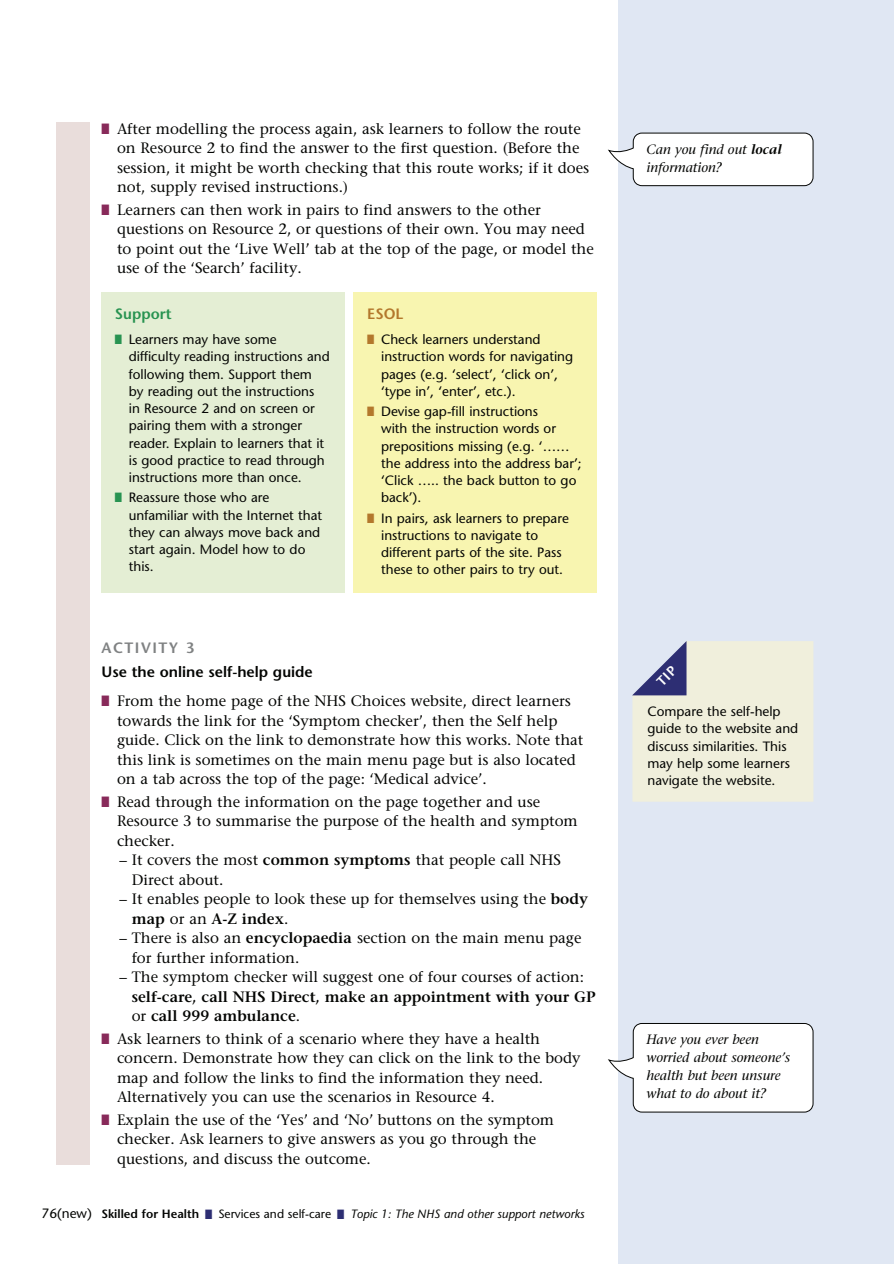
<style>
.page{position:relative;width:894px;height:1264px;background:#fff}
.page>*{position:absolute;margin:0;border:0;box-sizing:border-box;transform-origin:0 0}
.t1{font:15px/19.5px "Stone Serif";color:#040503}
.t2{font:600 15px/19.5px "Stone Serif";color:#040503}
.t3{font:600 15px "Stone Sans";color:#040503}
.t4{font:600 15px "Stone Sans";letter-spacing:.1em;color:#808283}
.t5{font:600 15px "Stone Sans";color:#289351}
.t6{font:600 15px "Stone Sans";color:#b3782c}
.t7{font:13.5px/17.2px "Stone Sans";color:#040503}
.t8{font:italic 13.5px/18px "Stone Serif";color:#040503}
.t9{font:italic 12px "Stone Sans";color:#040503}
.s1{color:#882a5a}
.s2{color:#289351}
.s3{color:#b3782c}
.s4{font-weight:600}
.s5{font-weight:400}
.s6{font-style:normal;font-size:13.5px}
.s7{font-weight:600;font-style:normal}
.s8{color:#2d2e73}
.s9{font-style:normal}
</style>
<div class="page">
<div style="left:618px;top:0;width:275px;height:1263px;background:#e0e7f3"></div>
<div style="left:56px;top:122px;width:33px;height:1043px;background:#e9dddb"></div>
<svg style="left:608px;top:132px;width:205px;height:54px;background:#f2f3f4"></svg>
<div style="left:353px;top:292px;width:243px;height:301px;background:#f8f5b0"></div>
<div style="left:101px;top:292px;width:243px;height:301px;background:#e4eed4"></div>
<svg style="left:608px;top:1023px;width:205px;height:89px;background:#f7f7f8"></svg>
<svg style="left:632px;top:641px;width:181px;height:160px;background:#e5e4d7"></svg>
<p class="t1" style="left:117px;top:120px;width:474px;text-indent:-15px"><span class="s1">■</span> After modelling the process again, ask learners to follow the route on Resource 2 to find the answer to the first question. (Before the session, it might be worth checking that this route works; if it does not, supply revised instructions.)</p>
<p class="t1" style="left:117px;top:201px;width:478px;text-indent:-15px"><span class="s1">■</span> Learners can then work in pairs to find answers to the other questions on Resource 2, or questions of their own. You may need to point out the ‘Live Well’ tab at the top of the page, or model the use of the ‘Search’ facility.</p>
<p class="t5" style="left:115px;top:308px;width:58px">Support</p>
<p class="t7" style="left:129px;top:332px;width:202px;text-indent:-14px"><span class="s2">■</span> Learners may have some difficulty reading instructions and following them. Support them by reading out the instructions<br>in Resource 2 and on screen or pairing them with a stronger reader. Explain to learners that it is good practice to read through instructions more than once.</p>
<p class="t7" style="left:129px;top:490px;width:195px;text-indent:-14px"><span class="s2">■</span> Reassure those who are unfamiliar with the Internet that they can always move back and start again. Model how to do this.</p>
<p class="t6" style="left:367px;top:308px;width:38px">ESOL</p>
<p class="t7" style="left:381px;top:332px;width:193px;text-indent:-14px"><span class="s3">■</span> Check learners understand instruction words for navigating pages (e.g. ‘select’, ‘click on’, ‘type in’, ‘enter’, etc.).</p>
<p class="t7" style="left:381px;top:404px;width:202px;text-indent:-14px"><span class="s3">■</span> Devise gap-fill instructions<br>with the instruction words or prepositions missing (e.g. ‘…… the address into the address bar’; ‘Click ….. the back button to go back’).</p>
<p class="t7" style="left:381px;top:511px;width:189px;text-indent:-14px"><span class="s3">■</span> In pairs, ask learners to prepare instructions to navigate to different parts of the site. Pass these to other pairs to try out.</p>
<p class="t4" style="left:101px;top:641px;width:95px">ACTIVITY 3</p>
<p class="t3" style="left:101px;top:666px;width:213px">Use the online self-help guide</p>
<p class="t1" style="left:117px;top:692px;width:468px;text-indent:-15px"><span class="s1">■</span> From the home page of the NHS Choices website, direct learners towards the link for the ‘Symptom checker’, then the Self help guide. Click on the link to demonstrate how this works. Note that this link is sometimes on the main menu page but is also located on a tab across the top of the page: ‘Medical advice’.</p>
<p class="t1" style="left:117px;top:793px;width:462px;text-indent:-15px"><span class="s1">■</span> Read through the information on the page together and use<br>Resource 3 to summarise the purpose of the health and symptom checker.</p>
<p class="t1" style="left:132px;top:851px;width:430px;text-indent:-12px">– It covers the most <span class="s4">common symptoms</span> that people call NHS<br>Direct about.</p>
<p class="t1" style="left:132px;top:890px;width:457px;text-indent:-12px">– It enables people to look these up for themselves using the <span class="s4">body map</span> or an <span class="s4">A-Z index</span>.</p>
<p class="t1" style="left:132px;top:929px;width:451px;text-indent:-12px">– There is also an <span class="s4">encyclopaedia</span> section on the main menu page for further information.</p>
<p class="t1" style="left:119px;top:968px;width:466px">– The symptom checker will suggest one of four courses of action:</p>
<p class="t2" style="left:132px;top:988px;width:465px">self-care, call NHS Direct, make an appointment with your GP <span class="s5">or</span> call 999 ambulance<span class="s5">.</span></p>
<p class="t1" style="left:117px;top:1030px;width:465px;text-indent:-15px"><span class="s1">■</span> Ask learners to think of a scenario where they have a health concern. Demonstrate how they can click on the link to the body map and follow the links to find the information they need.<br>Alternatively you can use the scenarios in Resource 4.</p>
<p class="t1" style="left:117px;top:1111px;width:438px;text-indent:-15px"><span class="s1">■</span> Explain the use of the ‘Yes’ and ‘No’ buttons on the symptom checker. Ask learners to give answers as you go through the questions, and discuss the outcome.</p>
<p class="t9" style="left:42px;top:1209px;width:544px"><span class="s6">76(new)</span> <span class="s7">Skilled for Health</span> <span class="s8">■</span> <span class="s9">Services and self-care</span> <span class="s8">■</span> Topic 1: The NHS and other support networks</p>
<p class="t8" style="left:646px;top:142px;width:137px">Can you find out <span class="s4">local </span>information?</p>
<p class="t7" style="left:647px;top:704px;width:152px">Compare the self-help guide to the website and discuss similarities. This may help some learners navigate the website.</p>
<p class="t8" style="left:646px;top:1031px;width:145px">Have you ever been worried about someone’s health but been unsure what to do about it?</p>
</div>
